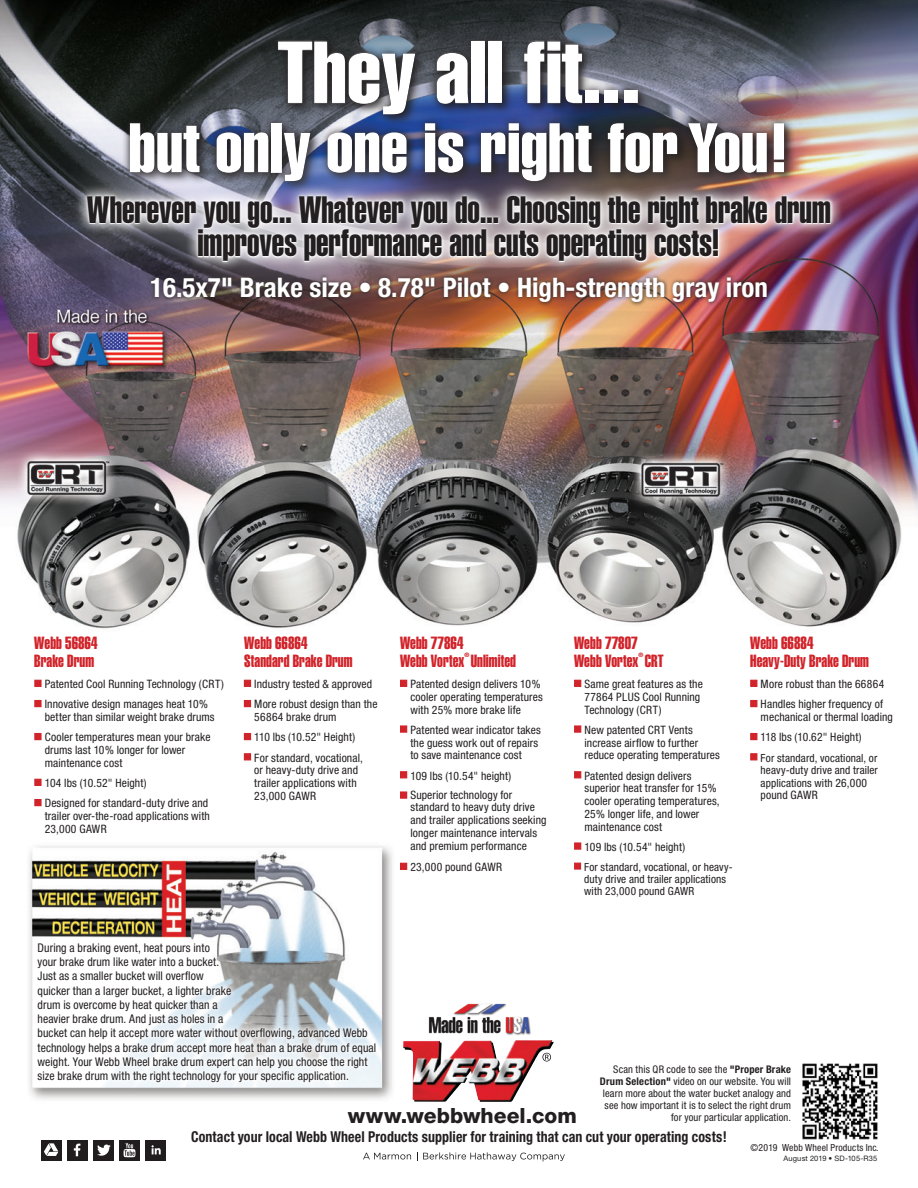
<style>
.page{position:relative;width:918px;height:1188px;background:#fff}
.page>*{position:absolute;margin:0;border:0;box-sizing:border-box;transform-origin:0 0}
.t1{font:87px "Helvetica Extra Compressed";color:#fff;scale:1.19 1}
.t2{font:69px "Helvetica Extra Compressed";color:#fff;scale:1.19 1}
.t3{font:37.5px "Helvetica Extra Compressed";color:#231f20}
.t4{font:700 condensed 27px "Helvetica Neue";color:#fff}
.t5{font:800 21px "Helvetica Neue";color:#231f20}
.t6{font:17.4px/18px "Helvetica Extra Compressed";letter-spacing:.005em;color:#d1232a}
.t7{font:700 condensed 15px "Helvetica Neue";letter-spacing:.005em;color:#231f20;scale:.93 1}
.t8{font:condensed 12px/14.2px "Helvetica Neue";letter-spacing:.005em;color:#231f20}
.t9{font:condensed 11.55px/12.8px "Helvetica Neue";letter-spacing:.01em;color:#231f20}
.t10{font:condensed 11.25px/12.3px "Helvetica Neue";letter-spacing:.01em;color:#231f20}
.t11{font:condensed 10.5px/12px "Helvetica Neue";letter-spacing:.015em;color:#231f20;text-align:right}
.t12{font:condensed 9.75px "Helvetica Neue";letter-spacing:.015em;color:#231f20}
.t13{font:7.5px "Helvetica Neue";letter-spacing:.02em;color:#231f20}
.t14{font:6.15px "Helvetica Extra Compressed";color:#d1232a}
.s1{font-size:11.55px}
.s2{font-weight:700}
</style>
<div class="page">
<img style="left:0;top:0;width:918px;height:1162px">
<div style="left:23px;top:668px;width:211px;height:177px;background:#fff"></div>
<div style="left:34px;top:680px;width:8px;height:7px;background:#d1232a;border:1px solid #d1232a"></div>
<div style="left:34px;top:700px;width:8px;height:7px;background:#d1232a;border:1px solid #d1232a"></div>
<div style="left:34px;top:733px;width:8px;height:7px;background:#d1232a;border:1px solid #d1232a"></div>
<div style="left:34px;top:779px;width:8px;height:7px;background:#d1232a;border:1px solid #d1232a"></div>
<div style="left:34px;top:799px;width:8px;height:7px;background:#d1232a;border:1px solid #d1232a"></div>
<div style="left:563px;top:668px;width:178px;height:240px;background:#fff"></div>
<div style="left:574px;top:680px;width:7px;height:7px;background:#d1232a;border:1px solid #d1232a"></div>
<div style="left:574px;top:725px;width:7px;height:8px;background:#d1232a;border:1px solid #d1232a"></div>
<div style="left:574px;top:771px;width:7px;height:7px;background:#d1232a;border:1px solid #d1232a"></div>
<div style="left:574px;top:842px;width:7px;height:8px;background:#d1232a;border:1px solid #d1232a"></div>
<div style="left:574px;top:863px;width:7px;height:7px;background:#d1232a;border:1px solid #d1232a"></div>
<div style="left:232px;top:668px;width:156px;height:143px;background:#fff"></div>
<div style="left:244px;top:680px;width:7px;height:7px;background:#d1232a"></div>
<div style="left:244px;top:700px;width:7px;height:7px;background:#d1232a"></div>
<div style="left:244px;top:733px;width:7px;height:7px;background:#d1232a"></div>
<div style="left:244px;top:753px;width:7px;height:7px;background:#d1232a;border:1px solid #d1232a"></div>
<div style="left:739px;top:668px;width:165px;height:143px;background:#fff"></div>
<div style="left:750px;top:680px;width:7px;height:7px;background:#d1232a;border:1px solid #d1232a"></div>
<div style="left:750px;top:700px;width:7px;height:7px;background:#d1232a;border:1px solid #d1232a"></div>
<div style="left:750px;top:733px;width:7px;height:7px;background:#d1232a;border:1px solid #d1232a"></div>
<div style="left:750px;top:753px;width:7px;height:7px;background:#d1232a;border:1px solid #d1232a"></div>
<svg style="left:30px;top:935px;width:354px;height:155px"></svg>
<svg style="left:32px;top:938px;width:349px;height:150px"></svg>
<div style="left:122px;top:33px;width:667px;height:151px;background:#fff;opacity:.75"></div>
<div style="left:125px;top:39px;width:668px;height:151px;background:#231f20;opacity:.45"></div>
<img style="left:38px;top:146px;width:842px;height:164px">
<svg style="left:74px;top:183px;width:770px;height:91px;background:#755b67"></svg>
<img style="left:75px;top:184px;width:768px;height:89px">
<div style="left:388px;top:668px;width:170px;height:215px;background:#fff"></div>
<div style="left:400px;top:680px;width:7px;height:7px;background:#d1232a"></div>
<div style="left:400px;top:725px;width:7px;height:8px;background:#d1232a;border:1px solid #d1232a"></div>
<div style="left:400px;top:771px;width:7px;height:7px;background:#d1232a;border:1px solid #d1232a"></div>
<div style="left:400px;top:791px;width:7px;height:8px;background:#d1232a;border:1px solid #d1232a"></div>
<div style="left:400px;top:863px;width:7px;height:7px;background:#d1232a"></div>
<img style="left:403px;top:1040px;width:151px;height:62px">
<svg style="left:542px;top:1053px;width:9px;height:9px"></svg>
<svg style="left:363px;top:1153px;width:48px;height:7px"></svg>
<svg style="left:417px;top:1152px;width:148px;height:9px"></svg>
<div style="left:67px;top:1140px;width:21px;height:21px;background:#211d1e"></div>
<svg style="left:74px;top:1144px;width:6px;height:12px"></svg>
<div style="left:93px;top:1140px;width:21px;height:21px;background:#211d1e"></div>
<svg style="left:97px;top:1144px;width:14px;height:12px"></svg>
<div style="left:119px;top:1140px;width:21px;height:21px;background:#211d1e"></div>
<svg style="left:124px;top:1143px;width:11px;height:14px"></svg>
<div style="left:41px;top:1140px;width:21px;height:21px;background:#211d1e"></div>
<svg style="left:44px;top:1143px;width:14px;height:13px"></svg>
<div style="left:145px;top:1140px;width:21px;height:21px;background:#211d1e"></div>
<svg style="left:152px;top:1145px;width:9px;height:9px"></svg>
<img style="left:416px;top:999px;width:129px;height:38px">
<img style="left:800px;top:1062px;width:79px;height:78px">
<h1 class="t1" style="left:278px;top:20px;width:306px">They all fit...</h1>
<h2 class="t2" style="left:129px;top:106px;width:557px">but only one is right for You!</h2>
<p class="t3" style="left:87px;top:187px;width:745px">Wherever you go... Whatever you do... Choosing the right brake drum</p>
<p class="t3" style="left:197px;top:220px;width:525px">improves performance and cuts operating costs!</p>
<p class="t4" style="left:150px;top:271px;width:619px">16.5x7" Brake size • 8.78" Pilot • High-strength gray iron</p>
<p class="t6" style="left:34px;top:634px;width:65px">Webb 56864<br>Brake Drum</p>
<p class="t6" style="left:574px;top:634px;width:91px">Webb 77807<br>Webb Vortex CRT</p>
<p class="t6" style="left:244px;top:634px;width:110px">Webb 66864<br>Standard Brake Drum</p>
<p class="t6" style="left:750px;top:634px;width:120px">Webb 66884<br>Heavy-Duty Brake Drum</p>
<p class="t6" style="left:400px;top:634px;width:117px">Webb 77864<br>Webb Vortex Unlimited</p>
<p class="t14" style="left:464px;top:652px;width:6px">®</p>
<p class="t14" style="left:638px;top:652px;width:6px">®</p>
<p class="t9" style="left:45px;top:678px;width:181px">Patented Cool Running Technology (CRT)</p>
<p class="t9" style="left:45px;top:698px;width:171px">Innovative design manages heat 10% better than similar weight brake drums</p>
<p class="t9" style="left:45px;top:731px;width:167px">Cooler temperatures mean your brake drums last 10% longer for lower maintenance cost</p>
<p class="t9" style="left:45px;top:777px;width:103px">104 lbs (10.52" Height)</p>
<p class="t9" style="left:45px;top:797px;width:167px">Designed for standard-duty drive and trailer over-the-road applications with<br>23,000 GAWR</p>
<p class="t9" style="left:254px;top:678px;width:119px">Industry tested &amp; approved</p>
<p class="t9" style="left:254px;top:698px;width:125px">More robust design than the<br>56864 brake drum</p>
<p class="t9" style="left:254px;top:731px;width:102px">110 lbs (10.52" Height)</p>
<p class="t9" style="left:254px;top:751px;width:110px">For standard, vocational, or heavy-duty drive and trailer applications with<br>23,000 GAWR</p>
<p class="t9" style="left:410px;top:678px;width:134px">Patented design delivers 10% cooler operating temperatures with 25% more brake life</p>
<p class="t9" style="left:410px;top:723px;width:132px">Patented wear indicator takes the guess work out of repairs to save maintenance cost</p>
<p class="t9" style="left:410px;top:769px;width:102px">109 lbs (10.54" height)</p>
<p class="t9" style="left:410px;top:788px;width:138px">Superior technology for standard to heavy duty drive and trailer applications seeking longer maintenance intervals and premium performance</p>
<p class="t9" style="left:410px;top:861px;width:93px">23,000 pound GAWR</p>
<p class="t9" style="left:585px;top:678px;width:120px">Same great features as the<br>77864 PLUS Cool Running<br>Technology (CRT)</p>
<p class="t9" style="left:585px;top:723px;width:137px">New patented CRT Vents increase airflow to further reduce operating temperatures</p>
<p class="t9" style="left:585px;top:769px;width:137px">Patented design delivers superior heat transfer for 15% cooler operating temperatures,<br>25% longer life, and lower maintenance cost</p>
<p class="t9" style="left:585px;top:840px;width:102px">109 lbs (10.54" height)</p>
<p class="t10" style="left:584px;top:861px;width:150px">For standard, vocational, or heavy&shy;duty drive and trailer applications with 23,000 pound GAWR</p>
<p class="t9" style="left:761px;top:678px;width:125px">More robust than the 66864</p>
<p class="t9" style="left:761px;top:698px;width:134px">Handles higher frequency of mechanical or thermal loading</p>
<p class="t9" style="left:761px;top:731px;width:102px">118 lbs (10.62" Height)</p>
<p class="t10" style="left:761px;top:751px;width:119px;text-align:justify">For standard, vocational, or heavy-duty drive and trailer applications with <span class="s1">26,000</span></p>
<p class="t9" style="left:761px;top:789px;width:59px">pound GAWR</p>
<p class="t8" style="left:38px;top:940px;width:195px">During a braking event, heat pours into your brake drum like water into a bucket.<br>Just as a smaller bucket will overflow quicker than a larger bucket, a lighter brake drum is overcome by heat quicker than a</p>
<p class="t8" style="left:38px;top:1012px;width:187px">heavier brake drum. And just as holes in a</p>
<p class="t8" style="left:38px;top:1026px;width:340px">bucket can help it accept more water without overflowing, advanced Webb technology helps a brake drum accept more heat than a brake drum of equal weight. Your Webb Wheel brake drum expert can help you choose the right size brake drum with the right technology for your specific application.</p>
<p class="t11" style="left:600px;top:1063px;width:193px">Scan this QR code to see the <span class="s2">"Proper Brake Drum Selection"</span> video on our website. You will learn more about the water bucket analogy and see how important it is to select the right drum for your particular application.</p>
<p class="t12" style="left:750px;top:1142px;width:130px">©2019 Webb Wheel Products Inc.</p>
<p class="t13" style="left:784px;top:1154px;width:95px">August 2019 • SD-105-R35</p>
<p class="t5" style="left:348px;top:1103px;width:231px">www.webbwheel.com</p>
<p class="t7" style="left:191px;top:1127px;width:578px">Contact your local Webb Wheel Products supplier for training that can cut your operating costs!</p>
</div>
